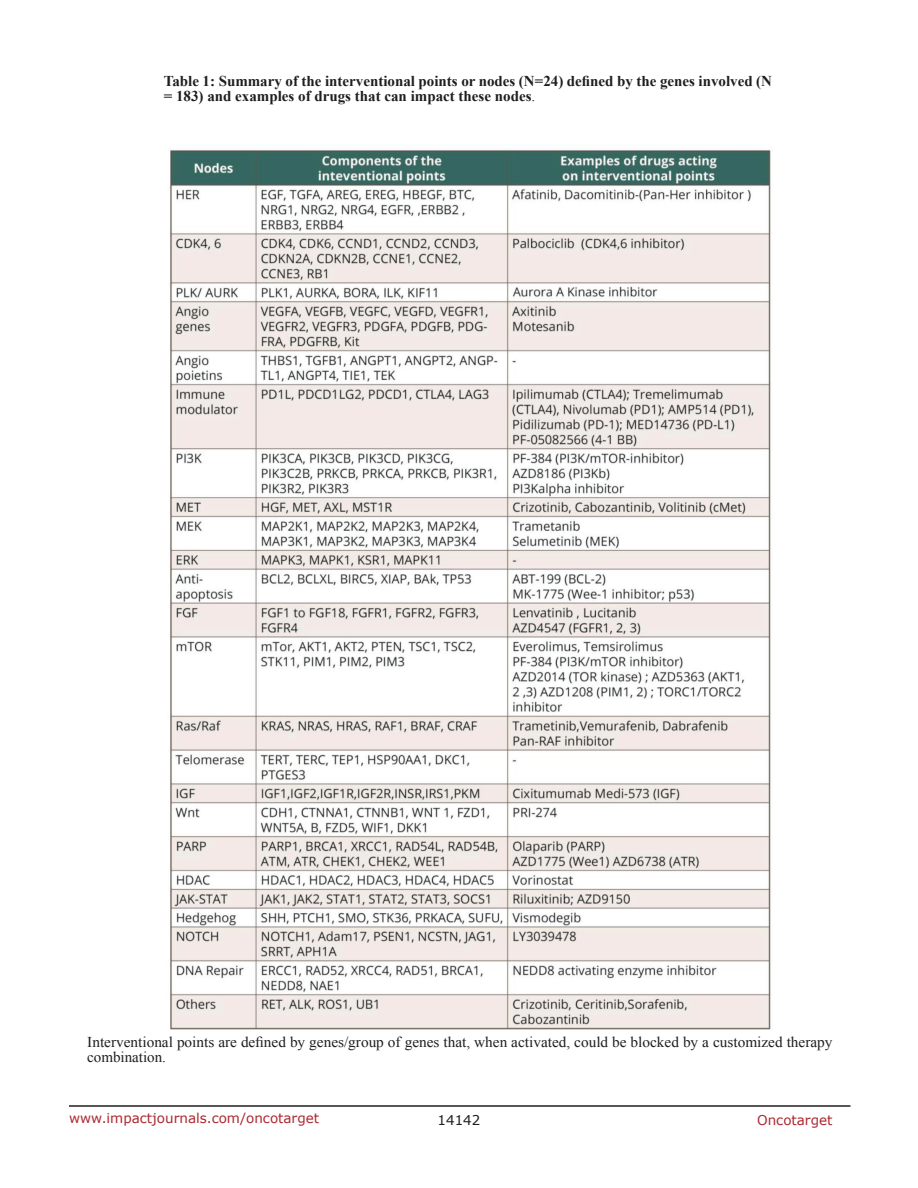
<style>
.page{position:relative;width:918px;height:1188px;background:#fff}
.page>*{position:absolute;margin:0;border:0;box-sizing:border-box;transform-origin:0 0}
.t1{font:700 15px/15px "Times New Roman";color:#201d20}
.t2{font:15px/15px "Times New Roman";color:#201d20}
.t3{font:13.5px "Verdana";color:#ac2830}
.t4{font:13.5px "Verdana";color:#201d20}
.s1{font-weight:400}
</style>
<div class="page">
<hr style="left:69px;top:1105px;width:781px;height:2px;background:#231f20">
<img style="left:170px;top:149px;width:601px;height:881px">
<p class="t1" style="left:164px;top:73px;width:610px">Table 1: Summary of the interventional points or nodes (N=24) defined by the genes involved (N = 183) and examples of drugs that can impact these nodes<span class="s1">.</span></p>
<p class="t2" style="left:87px;top:1034px;width:747px">Interventional points are defined by genes/group of genes that, when activated, could be blocked by a customized therapy combination.</p>
<p class="t3" style="left:69px;top:1109px;width:252px">www.impactjournals.com/oncotarget</p>
<p class="t4" style="left:438px;top:1111px;width:44px">14142</p>
<p class="t3" style="left:757px;top:1111px;width:77px">Oncotarget</p>
</div>
